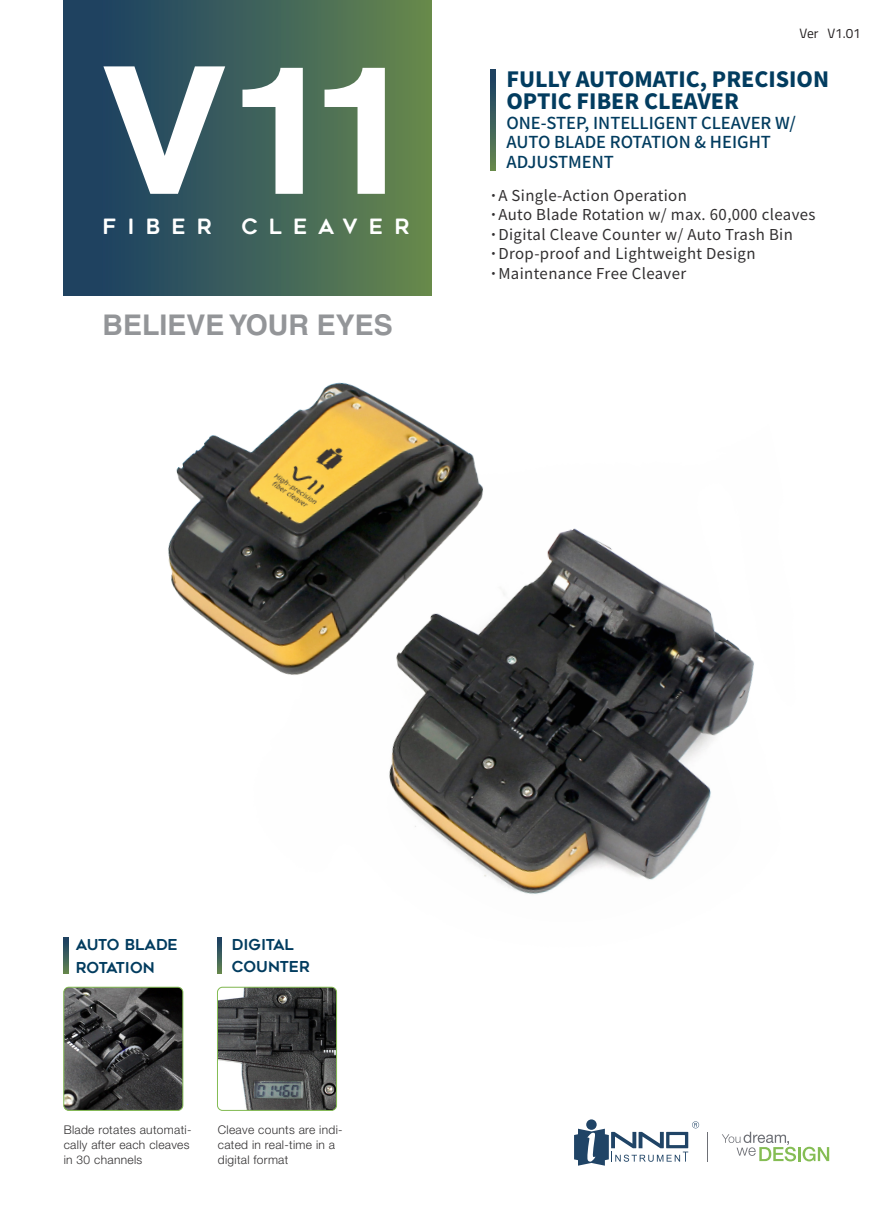
<style>
.page{position:relative;width:893px;height:1212px;background:#fff}
.page>*{position:absolute;margin:0;border:0;box-sizing:border-box;transform-origin:0 0}
.t1{font:177.15px "Coolvetica";color:#fff;scale:1.09 1}
.t2{font:700 28.5px "Helvetica CE";color:#939598}
.t3{font:900 21px "Noto Sans CJ Kkr";color:#023c5f}
.t4{font:21px "Geometos Rounded";letter-spacing:.53em;color:#fff}
.t5{font:500 16.5px/19.5px "Noto Sans CJ Kkr";color:#023c5f}
.t6{font:15px "Noto Sans CJ Kkr";letter-spacing:.025em;color:#312f30}
.t7{font:15px/22.5px "Geometos Rounded";color:#023c5f}
.t8{font:13.5px "Titillium Web";color:#231f20}
.t9{font:300 12px/15px "Helvetica Neue LT Std";letter-spacing:.025em;color:#312f30}
.s1{font-weight:700}
</style>
<div class="page">
<img style="left:63px;top:261px;width:691px;height:792px">
<svg style="left:707px;top:1132px;width:1px;height:29px"></svg>
<svg style="left:722px;top:1132px;width:107px;height:29px"></svg>
<svg style="left:586px;top:1119px;width:11px;height:11px"></svg>
<svg style="left:574px;top:1121px;width:125px;height:45px"></svg>
<svg style="left:491px;top:70px;width:4px;height:100px"></svg>
<div style="left:64px;top:0;width:368px;height:296px;background:linear-gradient(to right,#163b65,#66874e)"></div>
<img style="left:64px;top:987px;width:119px;height:122px">
<div style="left:63px;top:987px;width:120px;height:124px;border:1px solid #85bd54;border-radius:5px"></div>
<img style="left:217px;top:987px;width:120px;height:122px">
<div style="left:217px;top:987px;width:120px;height:124px;border:1px solid #85bd54;border-radius:5px"></div>
<svg style="left:64px;top:937px;width:4px;height:37px"></svg>
<svg style="left:218px;top:937px;width:4px;height:37px"></svg>
<p class="t1" style="left:101px;top:38px;width:266px">V11</p>
<p class="t4" style="left:103px;top:214px;width:111px">FIBER</p>
<p class="t4" style="left:241px;top:214px;width:169px">CLEAVER</p>
<p class="t2" style="left:103px;top:308px;width:292px">BELIEVE YOUR EYES</p>
<p class="t8" style="left:800px;top:23px;width:63px">Ver V1.01</p>
<p class="t3" style="left:506px;top:67px;width:324px">FULLY AUTOMATIC, PRECISION</p>
<p class="t3" style="left:506px;top:90px;width:234px">OPTIC FIBER CLEAVER</p>
<p class="t5" style="left:506px;top:113px;width:291px">ONE-STEP, INTELLIGENT CLEAVER W/<br>AUTO BLADE ROTATION &amp; HEIGHT</p>
<p class="t5" style="left:506px;top:152px;width:109px">ADJUSTMENT</p>
<p class="t6" style="left:489px;top:187px;width:199px"><span class="s1">·</span>A Single-Action Operation</p>
<p class="t6" style="left:489px;top:206px;width:328px"><span class="s1">·</span>Auto Blade Rotation w/ max. 60,000 cleaves</p>
<p class="t6" style="left:489px;top:226px;width:305px"><span class="s1">·</span>Digital Cleave Counter w/ Auto Trash Bin</p>
<p class="t6" style="left:489px;top:245px;width:268px"><span class="s1">·</span>Drop-proof and Lightweight Design</p>
<p class="t6" style="left:489px;top:265px;width:199px"><span class="s1">·</span>Maintenance Free Cleaver</p>
<p class="t7" style="left:76px;top:933px;width:103px">AUTO BLADE</p>
<p class="t7" style="left:76px;top:956px;width:80px">ROTATION</p>
<p class="t7" style="left:232px;top:933px;width:80px">DIGITAL<br>COUNTER</p>
<p class="t9" style="left:64px;top:1122px;width:129px">Blade rotates automati&shy;cally after each cleaves in 30 channels</p>
<p class="t9" style="left:218px;top:1122px;width:126px">Cleave counts are indi&shy;cated in real-time in a digital format</p>
</div>
